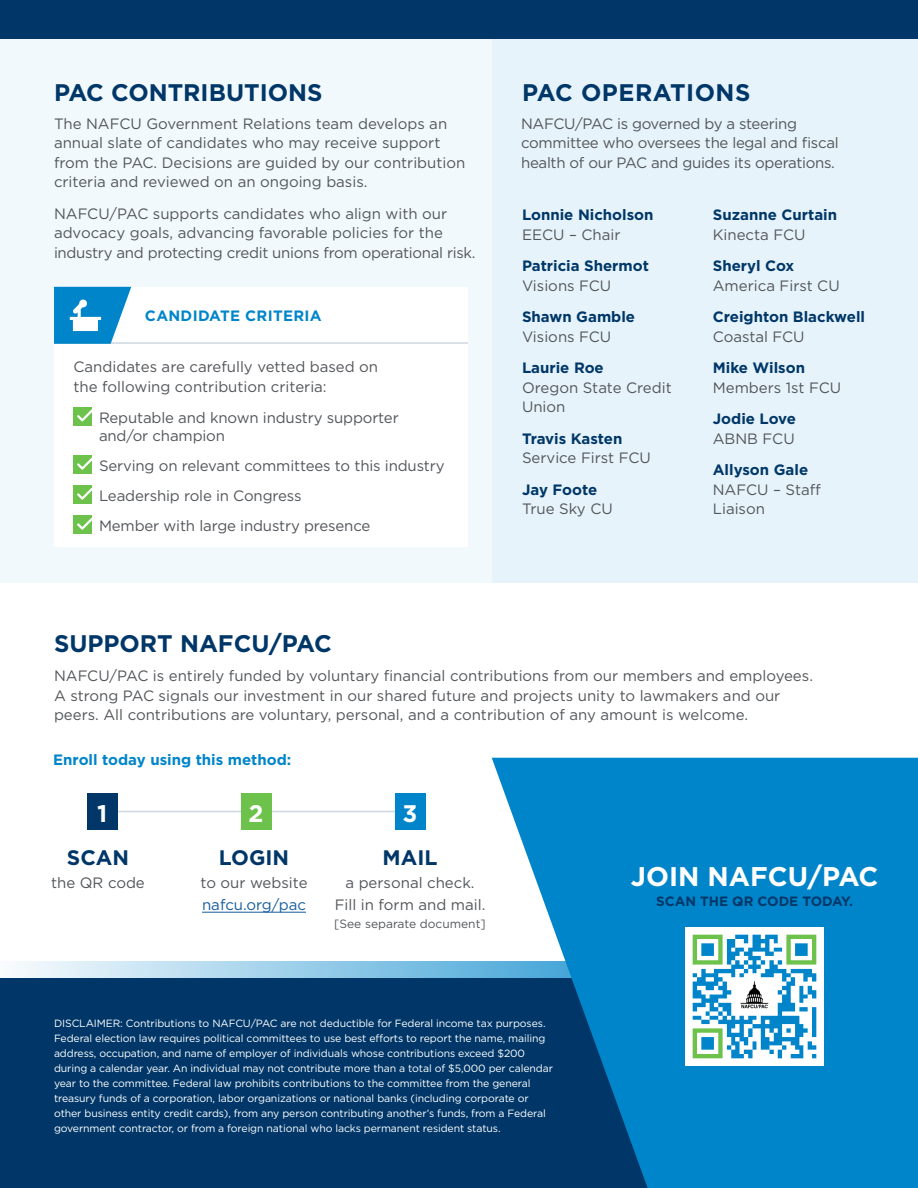
<style>
.page{position:relative;width:918px;height:1188px;background:#fff}
.page>*{position:absolute;margin:0;border:0;box-sizing:border-box;transform-origin:0 0}
.t1{font:700 27px "Gotham";color:#fff}
.t2{font:700 24px "Gotham";color:#003768}
.t3{font:700 24px "Gotham";letter-spacing:.02em;color:#003768}
.Body{font:700 24px "Gotham";color:#fff}
.Body-2{font:700 21px "Gotham";color:#003768}
.Body-3{font:15px/19.5px "Gotham";color:#53565a}
.t4{font:700 15px "Gotham";color:#003768}
.Body-4{font:15px/19.5px "Gotham";letter-spacing:-.02em;color:#53565a}
.Body-5{font:700 15px "Gotham";color:#0085ca}
.Body-6{font:15px/22.5px "Gotham";color:#175d9e}
.Body-7{font:700 15px "Gotham";letter-spacing:.02em;color:#0085ca}
.t5{font:700 13.5px "Gotham";color:#003768}
.Body-8{font:12px "Gotham";color:#53565a}
.Body-9{font:10.5px/15px "Gotham";letter-spacing:-.01em;color:#fff}
.s1{color:#53565a}
</style>
<div class="page">
<div style="left:0;top:6px;width:498px;height:577px;background:#f2f9fc"></div>
<hr style="left:107px;top:811px;width:308px;height:1px;background:#ccd7e1">
<hr style="left:202px;top:912px;width:104px;height:1px;background:#175d9e">
<div style="left:87px;top:793px;width:30px;height:37px;background:#003768"></div>
<div style="left:241px;top:793px;width:30px;height:37px;background:#6cc24a"></div>
<div style="left:395px;top:793px;width:30px;height:37px;background:#0085ca"></div>
<div style="left:492px;top:6px;width:426px;height:577px;background:#e6f3fa"></div>
<div style="left:0;top:0;width:918px;height:38px;background:#003768"></div>
<div style="left:54px;top:287px;width:414px;height:259px;background:#fff"></div>
<div style="left:73px;top:407px;width:19px;height:19px;background:#6cc24a"></div>
<svg style="left:77px;top:409px;width:15px;height:13px"></svg>
<div style="left:73px;top:456px;width:19px;height:18px;background:#6cc24a"></div>
<svg style="left:77px;top:457px;width:15px;height:13px"></svg>
<div style="left:73px;top:486px;width:19px;height:18px;background:#6cc24a"></div>
<svg style="left:77px;top:487px;width:15px;height:13px"></svg>
<div style="left:73px;top:516px;width:19px;height:18px;background:#6cc24a"></div>
<svg style="left:77px;top:517px;width:15px;height:13px"></svg>
<svg style="left:17px;top:961px;width:475px;height:17px;background:#a9d5ec"></svg>
<div style="left:0;top:978px;width:918px;height:210px;background:#003768"></div>
<svg style="left:492px;top:758px;width:426px;height:430px;fill:#0085ca"></svg>
<img style="left:686px;top:928px;width:137px;height:137px">
<hr style="left:54px;top:342px;width:414px;height:2px;background:#ccd7e1">
<svg style="left:54px;top:287px;width:77px;height:57px"></svg>
<h2 class="t2" style="left:54px;top:77px;width:270px">PAC CONTRIBUTIONS</h2>
<p class="Body-3" style="left:54px;top:114px;width:413px">The NAFCU Government Relations team develops an annual slate of candidates who may receive support from the PAC. Decisions are guided by our contribution criteria and reviewed on an ongoing basis.</p>
<p class="Body-3" style="left:54px;top:204px;width:423px">NAFCU/PAC supports candidates who align with our advocacy goals, advancing favorable policies for the industry and protecting credit unions from operational risk.</p>
<p class="Body-7" style="left:145px;top:306px;width:178px">CANDIDATE CRITERIA</p>
<p class="Body-3" style="left:74px;top:357px;width:306px">Candidates are carefully vetted based on the following contribution criteria:</p>
<p class="Body-3" style="left:99px;top:409px;width:301px;line-height:18px">Reputable and known industry supporter and/or champion</p>
<p class="Body-3" style="left:99px;top:456px;width:347px">Serving on relevant committees to this industry</p>
<p class="Body-3" style="left:99px;top:486px;width:204px">Leadership role in Congress</p>
<p class="Body-3" style="left:99px;top:516px;width:273px">Member with large industry presence</p>
<h2 class="t2" style="left:54px;top:628px;width:279px">SUPPORT NAFCU/PAC</h2>
<h2 class="t3" style="left:522px;top:77px;width:230px">PAC OPERATIONS</h2>
<p class="Body-4" style="left:521px;top:114px;width:319px">NAFCU/PAC is governed by a steering committee who oversees the legal and fiscal health of our PAC and guides its operations.</p>
<h4 class="t4" style="left:522px;top:205px;width:133px">Lonnie Nicholson</h4>
<p class="Body-3" style="left:522px;top:225px;width:100px">EECU – Chair</p>
<h4 class="t4" style="left:522px;top:256px;width:129px">Patricia Shermot</h4>
<p class="Body-3" style="left:522px;top:276px;width:91px">Visions FCU</p>
<h4 class="t4" style="left:522px;top:307px;width:115px">Shawn Gamble</h4>
<p class="Body-3" style="left:522px;top:327px;width:91px">Visions FCU</p>
<h4 class="t4" style="left:522px;top:358px;width:83px">Laurie Roe</h4>
<p class="Body-3" style="left:522px;top:378px;width:151px">Oregon State Credit<br>Union</p>
<h4 class="t4" style="left:522px;top:429px;width:102px">Travis Kasten</h4>
<p class="Body-3" style="left:522px;top:448px;width:130px">Service First FCU</p>
<h4 class="t4" style="left:522px;top:480px;width:77px">Jay Foote</h4>
<p class="Body-3" style="left:522px;top:499px;width:92px">True Sky CU</p>
<h4 class="t4" style="left:713px;top:205px;width:126px">Suzanne Curtain</h4>
<p class="Body-3" style="left:713px;top:225px;width:94px">Kinecta FCU</p>
<h4 class="t4" style="left:713px;top:256px;width:83px">Sheryl Cox</h4>
<p class="Body-3" style="left:713px;top:276px;width:128px">America First CU</p>
<h4 class="t4" style="left:713px;top:307px;width:154px">Creighton Blackwell</h4>
<p class="Body-3" style="left:713px;top:327px;width:93px">Coastal FCU</p>
<h4 class="t4" style="left:713px;top:358px;width:94px">Mike Wilson</h4>
<p class="Body-3" style="left:713px;top:378px;width:130px">Members 1st FCU</p>
<h4 class="t4" style="left:713px;top:409px;width:85px">Jodie Love</h4>
<p class="Body-3" style="left:713px;top:429px;width:83px">ABNB FCU</p>
<h4 class="t4" style="left:713px;top:460px;width:97px">Allyson Gale</h4>
<p class="Body-3" style="left:713px;top:480px;width:109px">NAFCU – Staff<br>Liaison</p>
<p class="Body-3" style="left:54px;top:666px;width:761px">NAFCU/PAC is entirely funded by voluntary financial contributions from our members and employees.<br>A strong PAC signals our investment in our shared future and projects unity to lawmakers and our peers. All contributions are voluntary, personal, and a contribution of any amount is welcome.</p>
<p class="Body-5" style="left:53px;top:750px;width:240px">Enroll today using this method:</p>
<p class="Body" style="left:97px;top:797px;width:12px">1</p>
<p class="Body" style="left:249px;top:797px;width:16px">2</p>
<p class="Body" style="left:403px;top:797px;width:16px">3</p>
<p class="Body-2" style="left:67px;top:844px;width:64px">SCAN</p>
<p class="Body-3" style="left:51px;top:872px;width:95px">the QR code</p>
<p class="Body-2" style="left:219px;top:844px;width:72px">LOGIN</p>
<p class="Body-6" style="left:201px;top:871px;width:109px"><span class="s1">to our website </span>nafcu.org/pac</p>
<p class="Body-2" style="left:383px;top:844px;width:56px">MAIL</p>
<p class="Body-3" style="left:335px;top:871px;width:152px;line-height:22.5px;text-align:center">a personal check.<br>Fill in form and mail.</p>
<p class="Body-8" style="left:334px;top:916px;width:153px">[See separate document]</p>
<p class="Body-9" style="left:54px;top:1016px;width:500px">DISCLAIMER: Contributions to NAFCU/PAC are not deductible for Federal income tax purposes.<br>Federal election law requires political committees to use best efforts to report the name, mailing address, occupation, and name of employer of individuals whose contributions exceed $200 during a calendar year. An individual may not contribute more than a total of $5,000 per calendar year to the committee. Federal law prohibits contributions to the committee from the general treasury funds of a corporation, labor organizations or national banks (including corporate or other business entity credit cards), from any person contributing another’s funds, from a Federal government contractor, or from a foreign national who lacks permanent resident status.</p>
<h2 class="t1" style="left:631px;top:859px;width:249px">JOIN NAFCU/PAC</h2>
<h2 class="t5" style="left:656px;top:892px;width:198px">SCAN THE QR CODE TODAY.</h2>
</div>
